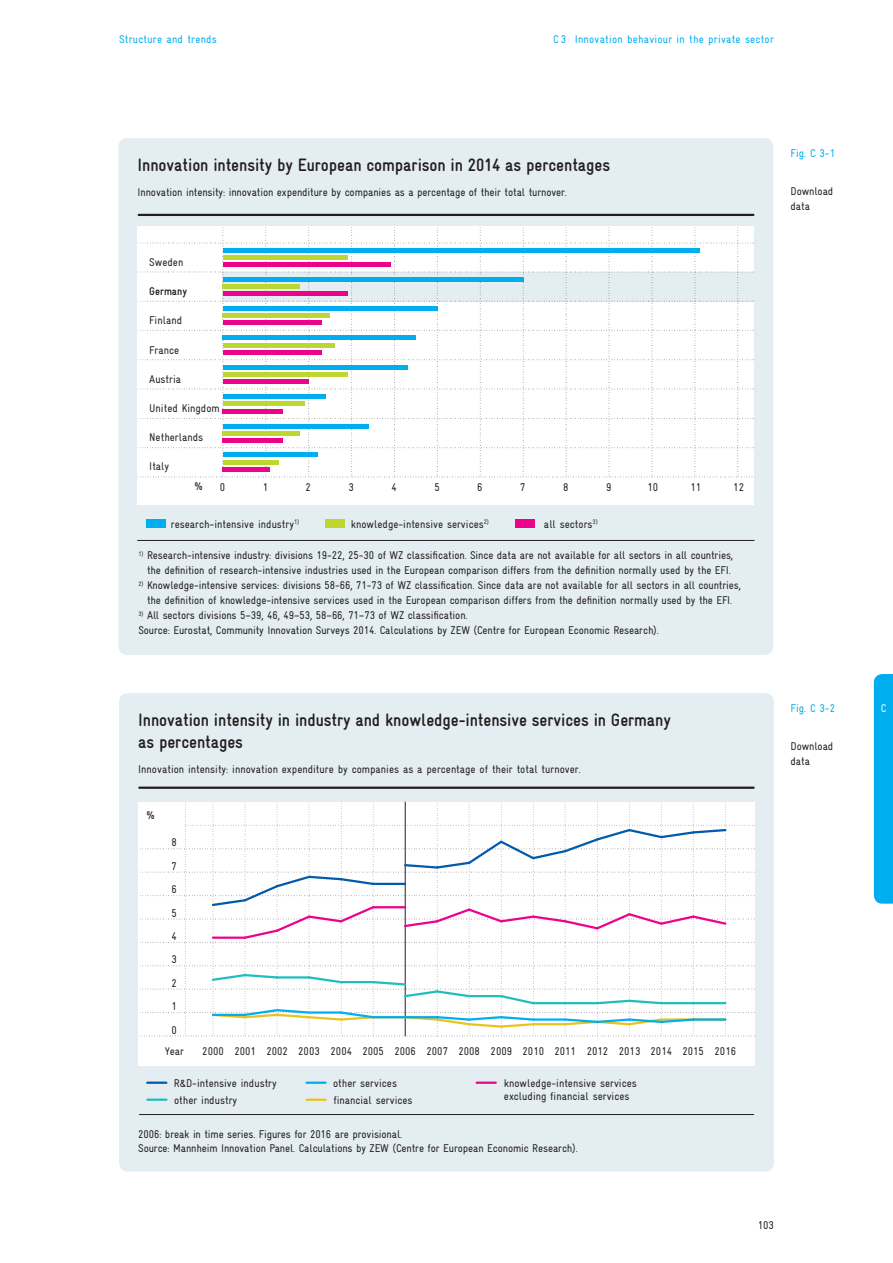
<style>
.page{position:relative;width:893px;height:1263px;background:#fff}
.page>*{position:absolute;margin:0;border:0;box-sizing:border-box;transform-origin:0 0}
.t1{font:700 condensed 18px/21.3px "Gravur";letter-spacing:-.005em;color:#231f20}
.t2{font:condensed 11.25px/14.9px "Gravur";letter-spacing:-.01em;color:#231f20}
.t3{font:condensed 11.25px "Gravur";letter-spacing:.02em;color:#00aeef}
.t4{font:700 condensed 11.25px "Gravur";color:#231f20}
.t5{font:condensed 11.25px "Gravur";color:#fff}
</style>
<div class="page">
<div style="left:874px;top:674px;width:19px;height:230px;background:#00aeef"></div>
<div style="left:118px;top:138px;width:655px;height:517px;background:#e4edf2;border-radius:9px"></div>
<hr style="left:138px;top:540px;width:616px;height:1px;background:#231f20">
<hr style="left:139px;top:214px;width:614px;height:2px;background:#231f20">
<div style="left:138px;top:226px;width:616px;height:279px;background:#fff"></div>
<svg style="left:140px;top:227px;width:615px;height:251px"></svg>
<div style="left:223px;top:262px;width:167px;height:5px;background:#ed028c"></div>
<div style="left:223px;top:291px;width:124px;height:5px;background:#ed028c"></div>
<hr style="left:223px;top:321px;width:99px;height:4px;background:#ed028c">
<div style="left:223px;top:350px;width:99px;height:5px;background:#ed028c"></div>
<div style="left:223px;top:379px;width:86px;height:5px;background:#ed028c"></div>
<hr style="left:223px;top:409px;width:60px;height:4px;background:#ed028c">
<div style="left:223px;top:438px;width:60px;height:5px;background:#ed028c"></div>
<div style="left:223px;top:467px;width:47px;height:5px;background:#ed028c"></div>
<div style="left:223px;top:255px;width:124px;height:5px;background:#bed630"></div>
<div style="left:223px;top:284px;width:77px;height:5px;background:#bed630"></div>
<div style="left:223px;top:313px;width:107px;height:5px;background:#bed630"></div>
<div style="left:223px;top:343px;width:111px;height:5px;background:#bed630"></div>
<div style="left:223px;top:372px;width:124px;height:5px;background:#bed630"></div>
<div style="left:223px;top:401px;width:81px;height:5px;background:#bed630"></div>
<hr style="left:223px;top:431px;width:77px;height:4px;background:#bed630">
<div style="left:223px;top:460px;width:56px;height:5px;background:#bed630"></div>
<div style="left:223px;top:248px;width:476px;height:5px;background:#00aeef"></div>
<div style="left:223px;top:277px;width:300px;height:5px;background:#00aeef"></div>
<div style="left:223px;top:306px;width:214px;height:5px;background:#00aeef"></div>
<hr style="left:223px;top:336px;width:193px;height:4px;background:#00aeef">
<div style="left:223px;top:365px;width:184px;height:5px;background:#00aeef"></div>
<div style="left:223px;top:394px;width:103px;height:5px;background:#00aeef"></div>
<hr style="left:223px;top:424px;width:146px;height:4px;background:#00aeef">
<div style="left:223px;top:452px;width:94px;height:5px;background:#00aeef"></div>
<div style="left:146px;top:519px;width:19px;height:9px;background:#00aeef"></div>
<div style="left:326px;top:519px;width:19px;height:9px;background:#bed630"></div>
<div style="left:516px;top:519px;width:19px;height:9px;background:#ed028c"></div>
<div style="left:119px;top:693px;width:655px;height:478px;background:#e4edf2;border-radius:9px"></div>
<hr style="left:139px;top:786px;width:615px;height:3px;background:#231f20">
<hr style="left:139px;top:1114px;width:615px;height:1px;background:#231f20">
<div style="left:139px;top:802px;width:616px;height:264px;background:#fff"></div>
<hr style="left:147px;top:1098px;width:19px;height:3px;background:#21bdbd">
<hr style="left:477px;top:1081px;width:19px;height:3px;background:#ed028c">
<hr style="left:147px;top:1081px;width:19px;height:3px;background:#015aaa">
<hr style="left:307px;top:1098px;width:19px;height:3px;background:#e8c31d">
<hr style="left:306px;top:1081px;width:20px;height:3px;background:#00aeef">
<svg style="left:139px;top:801px;width:616px;height:236px"></svg>
<p class="t3" style="left:119px;top:33px;width:99px">Structure and trends</p>
<p class="t3" style="left:553px;top:33px;width:222px">C 3 Innovation behaviour in the private sector</p>
<h1 class="t1" style="left:138px;top:155px;width:474px">Innovation intensity by European comparison in 2014 as percentages</h1>
<p class="t2" style="left:138px;top:184px;width:431px">Innovation intensity: innovation expenditure by companies as a percentage of their total turnover.</p>
<p class="t2" style="left:149px;top:255px;width:36px">Sweden</p>
<p class="t4" style="left:149px;top:285px;width:39px">Germany</p>
<p class="t2" style="left:149px;top:313px;width:34px">Finland</p>
<p class="t2" style="left:149px;top:342px;width:32px">France</p>
<p class="t2" style="left:149px;top:371px;width:34px">Austria</p>
<p class="t2" style="left:149px;top:401px;width:72px">United Kingdom</p>
<p class="t2" style="left:149px;top:430px;width:55px">Netherlands</p>
<p class="t2" style="left:149px;top:459px;width:22px">Italy</p>
<p class="t2" style="left:194px;top:479px;width:10px">%</p>
<p class="t2" style="left:171px;top:517px;width:130px">research-intensive industry<sup>1)</sup></p>
<p class="t2" style="left:351px;top:517px;width:140px">knowledge-intensive services<sup>2)</sup></p>
<p class="t2" style="left:544px;top:517px;width:55px">all sectors<sup>3)</sup></p>
<p class="t2" style="left:220px;top:480px;width:7px">0</p>
<p class="t2" style="left:263px;top:480px;width:7px">1</p>
<p class="t2" style="left:306px;top:480px;width:7px">2</p>
<p class="t2" style="left:349px;top:480px;width:7px">3</p>
<p class="t2" style="left:391px;top:480px;width:7px">4</p>
<p class="t2" style="left:434px;top:480px;width:7px">5</p>
<p class="t2" style="left:477px;top:480px;width:7px">6</p>
<p class="t2" style="left:520px;top:480px;width:7px">7</p>
<p class="t2" style="left:563px;top:480px;width:7px">8</p>
<p class="t2" style="left:606px;top:480px;width:7px">9</p>
<p class="t2" style="left:647px;top:480px;width:12px">10</p>
<p class="t2" style="left:690px;top:480px;width:12px">11</p>
<p class="t2" style="left:733px;top:480px;width:12px">12</p>
<p class="t2" style="left:138px;top:548px;width:596px;text-align:center"><sup>1)</sup> Research-intensive industry: divisions 19-22, 25-30 of WZ classification. Since data are not available for all sectors in all countries, the definition of research-intensive industries used in the European comparison differs from the definition normally used by the EFI.</p>
<p class="t2" style="left:138px;top:578px;width:604px;text-align:center"><sup>2)</sup> Knowledge-intensive services: divisions 58-66, 71-73 of WZ classification. Since data are not available for all sectors in all countries, the definition of knowledge-intensive services used in the European comparison differs from the definition normally used by the EFI.</p>
<p class="t2" style="left:138px;top:607px;width:522px"><sup>3)</sup> All sectors divisions 5–39, 46, 49–53, 58–66, 71–73 of WZ classification.<br>Source: Eurostat, Community Innovation Surveys 2014. Calculations by ZEW (Centre for European Economic Research).</p>
<p class="t3" style="left:791px;top:147px;width:46px">Fig. C 3-1</p>
<p class="t2" style="left:791px;top:184px;width:44px">Download data</p>
<h1 class="t1" style="left:138px;top:710px;width:534px">Innovation intensity in industry and knowledge-intensive services in Germany as percentages</h1>
<p class="t2" style="left:138px;top:762px;width:444px">Innovation intensity: innovation expenditure by companies as a percentage of their total turnover.</p>
<p class="t2" style="left:146px;top:808px;width:10px">%</p>
<p class="t2" style="left:171px;top:835px;width:7px">8</p>
<p class="t2" style="left:171px;top:858px;width:7px">7</p>
<p class="t2" style="left:171px;top:882px;width:7px">6</p>
<p class="t2" style="left:171px;top:905px;width:7px">5</p>
<p class="t2" style="left:171px;top:924px;width:7px;line-height:23.4px">4<br>3</p>
<p class="t2" style="left:171px;top:975px;width:7px">2</p>
<p class="t2" style="left:171px;top:1022px;width:7px">0</p>
<p class="t2" style="left:171px;top:999px;width:7px">1</p>
<p class="t2" style="left:165px;top:1044px;width:21px">Year</p>
<p class="t2" style="left:202px;top:1044px;width:55px">2000 2001</p>
<p class="t2" style="left:266px;top:1044px;width:471px">2002 2003 2004 2005 2006 2007 2008 2009 2010 2011 2012 2013 2014 2015 2016</p>
<p class="t2" style="left:333px;top:1076px;width:65px">other services</p>
<p class="t2" style="left:174px;top:1076px;width:105px">R&amp;D-intensive industry</p>
<p class="t2" style="left:504px;top:1077px;width:134px;line-height:12.8px">knowledge-intensive services excluding financial services</p>
<p class="t2" style="left:333px;top:1093px;width:81px">financial services</p>
<p class="t2" style="left:174px;top:1093px;width:65px">other industry</p>
<p class="t2" style="left:138px;top:1126px;width:441px">2006: break in time series. Figures for 2016 are provisional.<br>Source: Mannheim Innovation Panel. Calculations by ZEW (Centre for European Economic Research).</p>
<p class="t3" style="left:791px;top:702px;width:46px">Fig. C 3-2</p>
<p class="t2" style="left:791px;top:739px;width:44px">Download data</p>
<p class="t2" style="left:758px;top:1218px;width:18px">103</p>
<p class="t5" style="left:881px;top:702px;width:7px">C</p>
</div>
